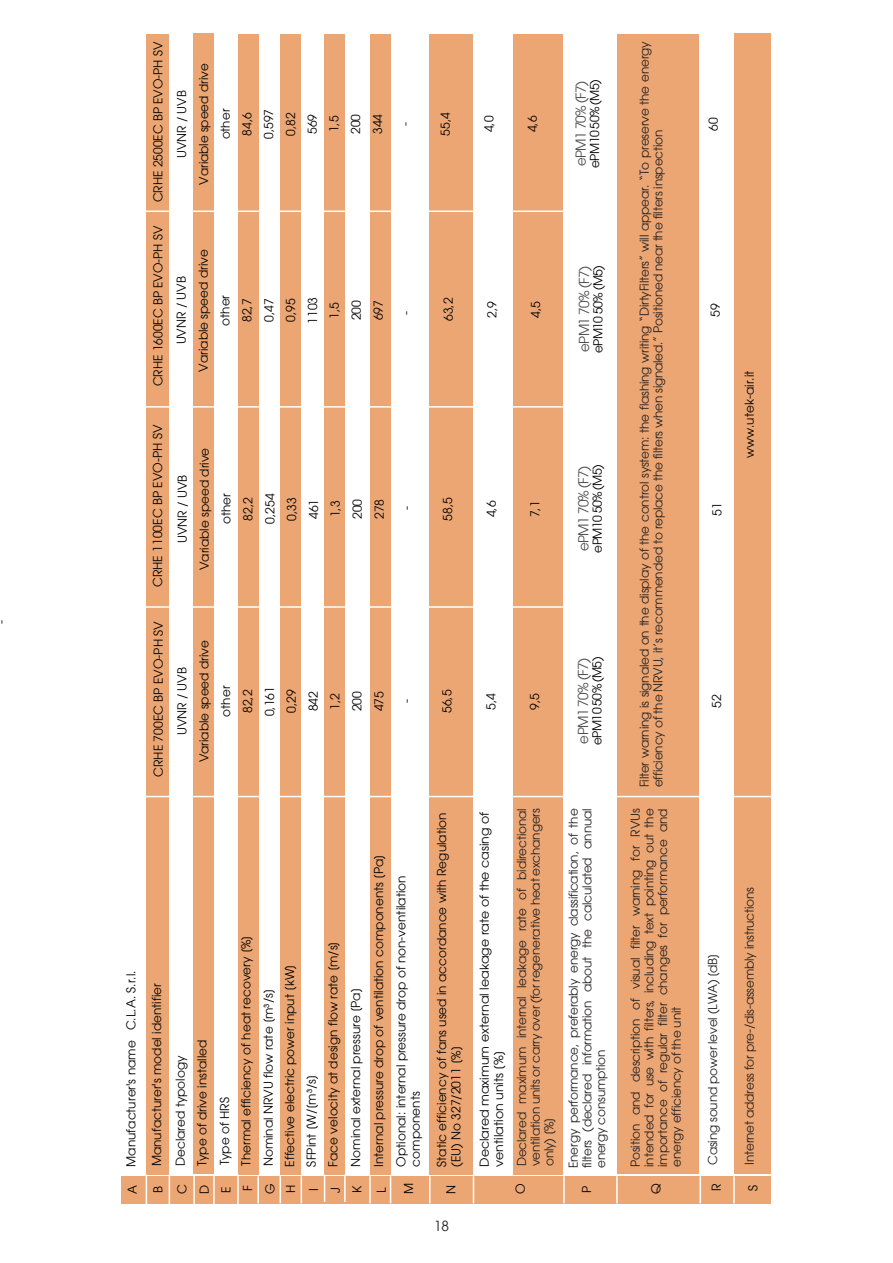
<style>
.page{position:relative;width:893px;height:1263px;background:#fff}
.page>*{position:absolute;margin:0;border:0;box-sizing:border-box;transform-origin:0 0}
.t1{font:13.65px "Avant Garde";color:#231f20}
.t2{font:13.5px "Avant Garde";letter-spacing:-.05em;color:#4d4d4f}
.t3{font:12px/21.9px "Avant Garde";color:#000}
.t4{font:12px/13.5px "Avant Garde";letter-spacing:-.015em;color:#231f20;text-align:justify}
.t5{font:12px/14.5px "Avant Garde";color:#000;scale:1.04 1}
.t6{font:12px "Avant Garde";letter-spacing:-.05em;color:#000}
</style>
<div class="page">
<div style="left:514px;top:34px;width:49px;height:1140px;background:#eba673"></div>
<div style="left:735px;top:34px;width:36px;height:1140px;background:#eba673"></div>
<div style="left:617px;top:34px;width:82px;height:1140px;background:#eba673"></div>
<div style="left:193px;top:34px;width:21px;height:1140px;background:#eba673"></div>
<div style="left:238px;top:34px;width:21px;height:1141px;background:#eba673"></div>
<div style="left:280px;top:34px;width:21px;height:1140px;background:#eba673"></div>
<div style="left:324px;top:34px;width:21px;height:1141px;background:#eba673"></div>
<div style="left:370px;top:34px;width:21px;height:1140px;background:#eba673"></div>
<div style="left:146px;top:34px;width:23px;height:1140px;background:#eba673"></div>
<div style="left:429px;top:34px;width:44px;height:1140px;background:#eba673"></div>
<hr style="left:121px;top:796px;width:651px;height:1px;background:#fff">
<hr style="left:125px;top:606px;width:457px;height:2px;background:#fff">
<hr style="left:121px;top:406px;width:455px;height:2px;background:#fff">
<hr style="left:122px;top:211px;width:454px;height:1px;background:#fff">
<div style="left:121px;top:1176px;width:650px;height:27px;background:#eba673"></div>
<hr style="left:146px;top:1174px;width:1px;height:31px;background:#fff">
<hr style="left:169px;top:1174px;width:1px;height:35px;background:#fff">
<hr style="left:257px;top:1176px;width:2px;height:27px;background:#fff">
<hr style="left:237px;top:1174px;width:2px;height:31px;background:#fff">
<svg style="left:280px;top:1176px;width:1px;height:27px"></svg>
<svg style="left:301px;top:1176px;width:1px;height:27px"></svg>
<svg style="left:324px;top:1174px;width:1px;height:28px"></svg>
<hr style="left:344px;top:1174px;width:2px;height:28px;background:#fff">
<hr style="left:369px;top:1176px;width:2px;height:27px;background:#fff">
<svg style="left:390px;top:1176px;width:1px;height:27px"></svg>
<hr style="left:429px;top:1176px;width:2px;height:27px;background:#fff">
<svg style="left:473px;top:1176px;width:1px;height:27px"></svg>
<hr style="left:563px;top:1176px;width:2px;height:27px;background:#fff">
<hr style="left:616px;top:1176px;width:2px;height:27px;background:#fff">
<svg style="left:700px;top:1176px;width:1px;height:27px"></svg>
<hr style="left:733px;top:1176px;width:2px;height:27px;background:#fff">
<hr style="left:193px;top:1174px;width:2px;height:31px;background:#fff">
<hr style="left:213px;top:1174px;width:2px;height:37px;background:#fff">
<p class="t3" style="left:-10px;top:624px;width:6px;rotate:-90deg">-</p>
<p class="t3" style="left:147px;top:202px;width:162px;rotate:-90deg">CRHE 2500EC BP EVO-PH SV</p>
<p class="t3" style="left:147px;top:386px;width:162px;rotate:-90deg">CRHE 1600EC BP EVO-PH SV</p>
<p class="t3" style="left:147px;top:587px;width:164px;rotate:-90deg">CRHE 1100EC BP EVO-PH SV</p>
<p class="t3" style="left:147px;top:777px;width:157px;rotate:-90deg">CRHE 700EC BP EVO-PH SV</p>
<p class="t3" style="left:118px;top:1167px;width:198px;line-height:25.7px;rotate:-90deg">Manufacturer's name C.L.A. S.r.l.<br>Manufacturer's model identifier</p>
<p class="t3" style="left:171px;top:185px;width:123px;text-align:center;rotate:-90deg">UVNR / UVB<br>Variable speed drive other<br>84,6<br>0,597<br>0,82<br>569<br>1,5<br>200<br>344</p>
<p class="t3" style="left:394px;top:126px;width:5px;rotate:-90deg">-</p>
<p class="t3" style="left:171px;top:372px;width:124px;text-align:center;rotate:-90deg">UVNR / UVB<br>Variable speed drive other<br>82,7<br>0,47<br>0,95<br>1103<br>1,5<br>200<br>697</p>
<p class="t3" style="left:395px;top:315px;width:6px;rotate:-90deg">-</p>
<p class="t3" style="left:172px;top:570px;width:124px;text-align:center;rotate:-90deg">UVNR / UVB<br>Variable speed drive other<br>82,2<br>0,254<br>0,33<br>461<br>1,3<br>200<br>278</p>
<p class="t3" style="left:396px;top:510px;width:6px;rotate:-90deg">-</p>
<p class="t3" style="left:171px;top:762px;width:124px;text-align:center;rotate:-90deg">UVNR / UVB<br>Variable speed drive other<br>82,2<br>0,161<br>0,29<br>842<br>1,2<br>200<br>475</p>
<p class="t3" style="left:396px;top:703px;width:6px;rotate:-90deg">-</p>
<p class="t3" style="left:435px;top:136px;width:25px;rotate:-90deg">55,4</p>
<p class="t3" style="left:478px;top:132px;width:18px;rotate:-90deg">4,0</p>
<p class="t3" style="left:522px;top:132px;width:18px;rotate:-90deg">4,6</p>
<p class="t3" style="left:437px;top:321px;width:25px;rotate:-90deg">63,2</p>
<p class="t3" style="left:481px;top:318px;width:18px;rotate:-90deg">2,9</p>
<p class="t3" style="left:525px;top:318px;width:18px;rotate:-90deg">4,5</p>
<p class="t3" style="left:437px;top:521px;width:25px;rotate:-90deg">58,5</p>
<p class="t3" style="left:480px;top:517px;width:18px;rotate:-90deg">4,6</p>
<p class="t3" style="left:524px;top:517px;width:18px;rotate:-90deg">7,1</p>
<p class="t3" style="left:436px;top:713px;width:25px;rotate:-90deg">56,5</p>
<p class="t3" style="left:480px;top:710px;width:18px;rotate:-90deg">5,4</p>
<p class="t3" style="left:524px;top:710px;width:18px;rotate:-90deg">9,5</p>
<p class="t2" style="left:573px;top:166px;width:87px;rotate:-90deg">ePM1 70% (F7)</p>
<p class="t6" style="left:588px;top:168px;width:89px;rotate:-90deg">ePM10 50% (M5)</p>
<p class="t2" style="left:576px;top:352px;width:87px;rotate:-90deg">ePM1 70% (F7)</p>
<p class="t6" style="left:591px;top:353px;width:89px;rotate:-90deg">ePM10 50% (M5)</p>
<p class="t2" style="left:575px;top:551px;width:87px;rotate:-90deg">ePM1 70% (F7)</p>
<p class="t6" style="left:590px;top:553px;width:89px;rotate:-90deg">ePM10 50% (M5)</p>
<p class="t2" style="left:575px;top:743px;width:87px;rotate:-90deg">ePM1 70% (F7)</p>
<p class="t6" style="left:590px;top:745px;width:89px;rotate:-90deg">ePM10 50% (M5)</p>
<p class="t4" style="left:638px;top:787px;width:747px;rotate:-90deg">Filter warning is signaled on the display of the control system: the flashing writing “DirtyFilters” will appear. “To preserve the energy efficiency of the NRVU, it’s recommended to replace the filters when signaled.” Positioned near the filters inspection</p>
<p class="t3" style="left:170px;top:1166px;width:128px;line-height:21.5px;rotate:-90deg">Declared typology<br>Type of drive installed</p>
<p class="t3" style="left:214px;top:1166px;width:233px;rotate:-90deg">Type of HRS<br>Thermal efficiency of heat recovery [%]<br>Nominal NRVU flow rate [m³/s]<br>Effective electric power input [kW]<br>SFPint [W/[m³/s]</p>
<p class="t3" style="left:402px;top:1167px;width:356px;line-height:26.2px;rotate:-90deg">components<br>Static efficiency of fans used in accordance with Regulation</p>
<p class="t3" style="left:322px;top:1167px;width:314px;line-height:22.6px;rotate:-90deg">Face velocity at design flow rate [m/s]<br>Nominal external pressure [Pa]<br>Internal pressure drop of ventilation components [Pa] Optional: internal pressure drop of non-ventilation</p>
<p class="t3" style="left:445px;top:1167px;width:122px;rotate:-90deg">(EU) No 327/2011 [%]</p>
<p class="t5" style="left:477px;top:1167px;width:343px;rotate:-90deg">Declared maximum external leakage rate of the casing of ventilation units [%]</p>
<p class="t4" style="left:515px;top:1166px;width:359px;rotate:-90deg">Declared maximum internal leakage rate of bidirectional ventilation units or carry over (for regenerative heat exchangers only) [%]</p>
<p class="t4" style="left:567px;top:1168px;width:361px;rotate:-90deg">Energy performance, preferably energy classification, of the filters (declared information about the calculated annual energy consumption</p>
<p class="t4" style="left:629px;top:1167px;width:360px;rotate:-90deg">Position and description of visual filter warning for RVUs intended for use with filters, including text pointing out the importance of regular filter changes for performance and energy efficiency of the unit</p>
<p class="t3" style="left:703px;top:131px;width:15px;rotate:-90deg">60</p>
<p class="t3" style="left:705px;top:317px;width:15px;rotate:-90deg">59</p>
<p class="t3" style="left:706px;top:516px;width:15px;rotate:-90deg">51</p>
<p class="t3" style="left:739px;top:458px;width:89px;rotate:-90deg">www.utek-air.it</p>
<p class="t3" style="left:706px;top:708px;width:15px;rotate:-90deg">52</p>
<p class="t4" style="left:706px;top:1165px;width:213px;rotate:-90deg">Casing sound power level (LWA) [dB]</p>
<p class="t4" style="left:743px;top:1165px;width:279px;rotate:-90deg">Internet address for pre-/dis-assembly instructions</p>
<p class="t3" style="left:120px;top:1194px;width:10px;line-height:25.7px;rotate:-90deg">A<br>B</p>
<p class="t3" style="left:171px;top:1194px;width:11px;rotate:-90deg">C<br>D<br>E<br>F</p>
<p class="t3" style="left:260px;top:1194px;width:12px;line-height:20.5px;rotate:-90deg">G<br>H</p>
<p class="t3" style="left:303px;top:1193px;width:9px;rotate:-90deg">I<br>J<br>K</p>
<p class="t3" style="left:370px;top:1193px;width:7px;rotate:-90deg">L</p>
<p class="t3" style="left:398px;top:1194px;width:13px;rotate:-90deg">M</p>
<p class="t3" style="left:440px;top:1194px;width:10px;rotate:-90deg">N</p>
<p class="t3" style="left:509px;top:1194px;width:12px;rotate:-90deg">O</p>
<p class="t3" style="left:576px;top:1193px;width:9px;rotate:-90deg">P</p>
<p class="t3" style="left:645px;top:1194px;width:12px;rotate:-90deg">Q</p>
<p class="t3" style="left:705px;top:1191px;width:9px;rotate:-90deg">R</p>
<p class="t3" style="left:742px;top:1191px;width:8px;rotate:-90deg">S</p>
<p class="t1" style="left:434px;top:1218px;width:17px">18</p>
</div>
